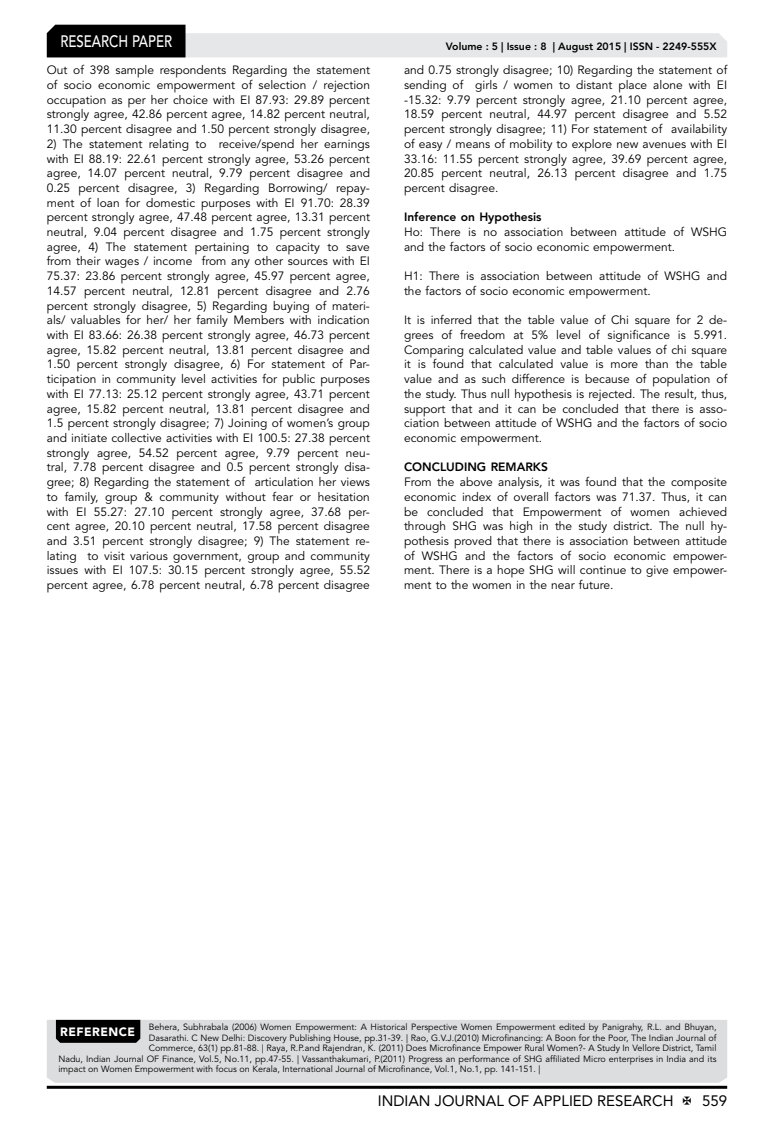
<style>
.page{position:relative;width:774px;height:1136px;background:#fff}
.page>*{position:absolute;margin:0;border:0;box-sizing:border-box;transform-origin:0 0}
.t1{font:500 16.5px "Avenir LT Std";color:#fff;scale:.8 1}
.t2{font:15px "Avenir LT Std";color:#000}
.t3{font:12px/14.7px "Avenir LT Std";color:#000;text-align:justify}
.t4{font:800 12px "Avenir LT Std";color:#000}
.t5{font:900 12px "Avenir LT Std";letter-spacing:.04em;color:#fff}
.t6{font:800 10.5px "Avenir LT Std";color:#000}
.t7{font:9px "Avenir LT Std";color:#000}
</style>
<div class="page">
<hr style="left:47px;top:1085px;width:680px;height:3px;background:#000">
<svg style="left:47px;top:25px;width:680px;height:32px"></svg>
<div style="left:47px;top:1019px;width:680px;height:63px;background:#dcddde"></div>
<div style="left:56px;top:1019px;width:84px;height:23px;background:#000"></div>
<h1 class="t1" style="left:60px;top:32px;width:139px">RESEARCH PAPER</h1>
<p class="t3" style="left:47px;top:63px;width:325px">Out of 398 sample respondents Regarding the statement of socio economic empowerment of selection / rejection occupation as per her choice with EI 87.93: 29.89 percent strongly agree, 42.86 percent agree, 14.82 percent neutral, 11.30 percent disagree and 1.50 percent strongly disagree,</p>
<p class="t3" style="left:47px;top:137px;width:325px">2) The statement relating to receive/spend her earnings with EI 88.19: 22.61 percent strongly agree, 53.26 percent agree, 14.07 percent neutral, 9.79 percent disagree and 0.25 percent disagree, 3) Regarding Borrowing/ repay&shy;ment of loan for domestic purposes with EI 91.70: 28.39 percent strongly agree, 47.48 percent agree, 13.31 percent neutral, 9.04 percent disagree and 1.75 percent strongly agree, 4) The statement pertaining to capacity to save from their wages / income from any other sources with EI 75.37: 23.86 percent strongly agree, 45.97 percent agree, 14.57 percent neutral, 12.81 percent disagree and 2.76 percent strongly disagree, 5) Regarding buying of materi&shy;als/ valuables for her/ her family Members with indication with EI 83.66: 26.38 percent strongly agree, 46.73 percent agree, 15.82 percent neutral, 13.81 percent disagree and 1.50 percent strongly disagree, 6) For statement of Par&shy;ticipation in community level activities for public purposes with EI 77.13: 25.12 percent strongly agree, 43.71 percent agree, 15.82 percent neutral, 13.81 percent disagree and 1.5 percent strongly disagree; 7) Joining of women’s group and initiate collective activities with EI 100.5: 27.38 percent strongly agree, 54.52 percent agree, 9.79 percent neu&shy;tral, 7.78 percent disagree and 0.5 percent strongly disa&shy;gree; 8) Regarding the statement of articulation her views to family, group &amp; community without fear or hesitation with EI 55.27: 27.10 percent strongly agree, 37.68 per&shy;cent agree, 20.10 percent neutral, 17.58 percent disagree and 3.51 percent strongly disagree; 9) The statement re&shy;lating to visit various government, group and community issues with EI 107.5: 30.15 percent strongly agree, 55.52 percent agree, 6.78 percent neutral, 6.78 percent disagree</p>
<p class="t6" style="left:446px;top:41px;width:272px">Volume : 5 | Issue : 8 | August 2015 | ISSN - 2249-555X</p>
<p class="t3" style="left:404px;top:63px;width:325px">and 0.75 strongly disagree; 10) Regarding the statement of sending of girls / women to distant place alone with EI -15.32: 9.79 percent strongly agree, 21.10 percent agree, 18.59 percent neutral, 44.97 percent disagree and 5.52 percent strongly disagree; 11) For statement of availability of easy / means of mobility to explore new avenues with EI 33.16: 11.55 percent strongly agree, 39.69 percent agree, 20.85 percent neutral, 26.13 percent disagree and 1.75 percent disagree.</p>
<p class="t4" style="left:404px;top:210px;width:139px">Inference on Hypothesis</p>
<p class="t3" style="left:404px;top:225px;width:325px">Ho: There is no association between attitude of WSHG and the factors of socio economic empowerment.</p>
<p class="t3" style="left:404px;top:269px;width:325px">H1: There is association between attitude of WSHG and the factors of socio economic empowerment.</p>
<p class="t3" style="left:404px;top:313px;width:325px">It is inferred that the table value of Chi square for 2 de&shy;grees of freedom at 5% level of significance is 5.991.<br>Comparing calculated value and table values of chi square it is found that calculated value is more than the table value and as such difference is because of population of the study. Thus null hypothesis is rejected. The result, thus, support that and it can be concluded that there is asso&shy;ciation between attitude of WSHG and the factors of socio economic empowerment.</p>
<p class="t4" style="left:404px;top:460px;width:145px">CONCLUDING REMARKS</p>
<p class="t3" style="left:404px;top:475px;width:325px">From the above analysis, it was found that the composite economic index of overall factors was 71.37. Thus, it can be concluded that Empowerment of women achieved through SHG was high in the study district. The null hy&shy;pothesis proved that there is association between attitude of WSHG and the factors of socio economic empower&shy;ment. There is a hope SHG will continue to give empower&shy;ment to the women in the near future.</p>
<p class="t5" style="left:60px;top:1024px;width:76px">REFERENCE</p>
<p class="t7" style="left:149px;top:1021px;width:569px">Behera, Subhrabala (2006) Women Empowerment: A Historical Perspective Women Empowerment edited by Panigrahy, R.L. and Bhuyan,</p>
<p class="t7" style="left:149px;top:1032px;width:569px">Dasarathi. C New Delhi: Discovery Publishing House, pp.31-39. | Rao, G.V.J.(2010) Microfinancing: A Boon for the Poor, The Indian Journal of</p>
<p class="t7" style="left:149px;top:1042px;width:569px">Commerce, 63(1) pp.81-88. | Raya, R.P.and Rajendran, K. (2011) Does Microfinance Empower Rural Women?- A Study In Vellore District, Tamil</p>
<p class="t7" style="left:58px;top:1053px;width:659px">Nadu, Indian Journal OF Finance, Vol.5, No.11, pp.47-55. | Vassanthakumari, P.(2011) Progress an performance of SHG affiliated Micro enterprises in India and its</p>
<p class="t7" style="left:58px;top:1063px;width:484px">impact on Women Empowerment with focus on Kerala, International Journal of Microfinance, Vol.1, No.1, pp. 141-151. |</p>
<p class="t2" style="left:378px;top:1091px;width:297px">INDIAN JOURNAL OF APPLIED RESEARCH</p>
<p class="t2" style="left:702px;top:1091px;width:27px">559</p>
</div>
